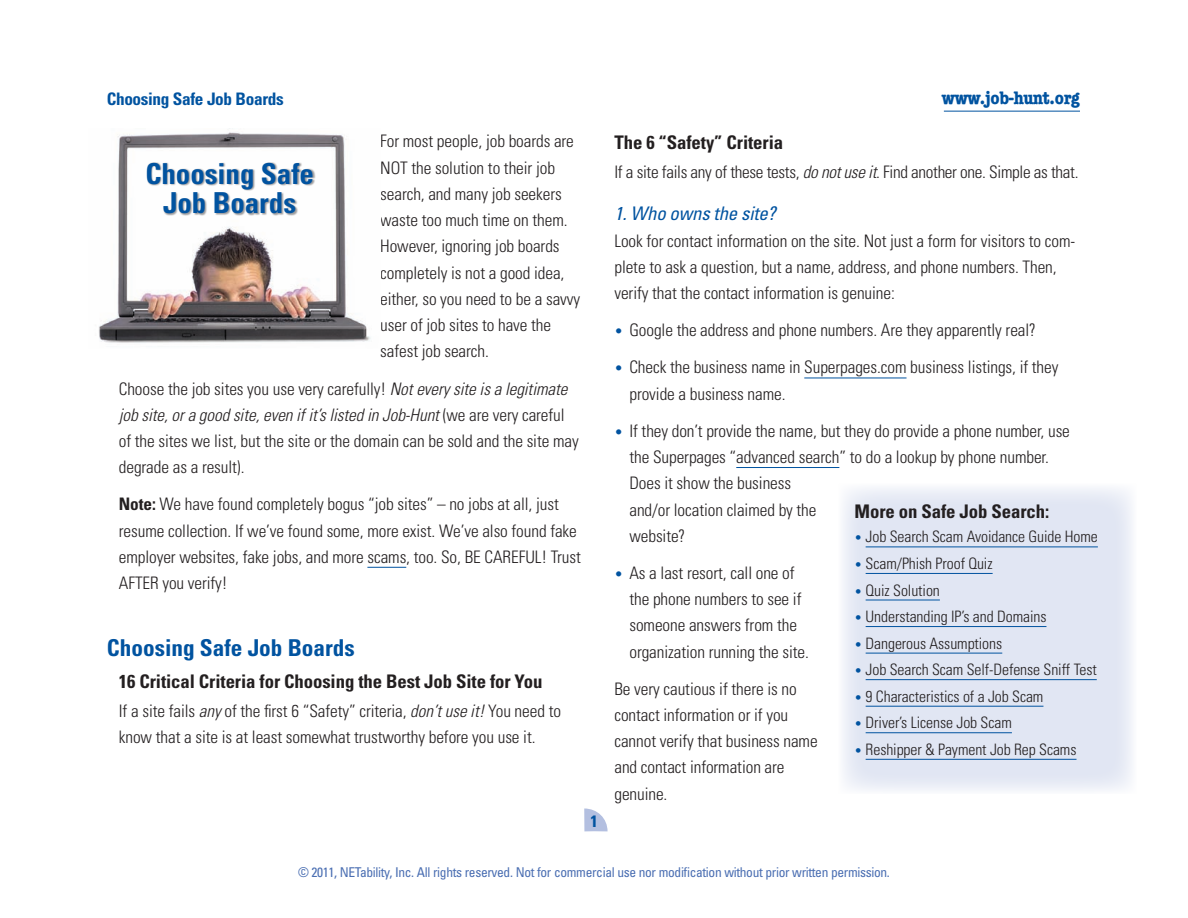
<style>
.page{position:relative;width:1188px;height:918px;background:#fff}
.page>*{position:absolute;margin:0;border:0;box-sizing:border-box;transform-origin:0 0}
.t1{font:700 condensed 28.8px/29.7px "Univers";color:#0153a0;text-align:center}
.t2{font:700 condensed 23.25px "Univers";color:#0153a0}
.t3{font:700 condensed 18.75px "Univers";letter-spacing:-.005em;color:#231f20}
.t4{font:italic condensed 18.75px "Univers";letter-spacing:-.01em;color:#0153a0}
.t5{font:700 condensed 18.75px "American Typewriter";letter-spacing:-.015em;color:#0153a0;scale:1.11 1}
.t6{font:300 condensed 17.25px/26.2px "Univers";letter-spacing:-.005em;color:#231f20}
.t7{font:700 condensed 17.25px "Univers";letter-spacing:-.02em;color:#0153a0}
.t8{font:700 condensed 16.5px "Univers";color:#0153a0}
.t9{font:300 condensed 15.75px "Univers";letter-spacing:-.005em;color:#231f20}
.t10{font:condensed 13.5px "Univers";letter-spacing:-.025em;color:#4a6eb2}
.s1{font-style:italic}
.s2{font-weight:700}
.s3{font-size:14.25px;color:#0153a0}
.s4{font-size:12.75px;color:#0153a0}
</style>
<div class="page">
<svg style="left:584px;top:809px;width:24px;height:22px"></svg>
<hr style="left:944px;top:111px;width:136px;height:1px;background:#0153a0">
<hr style="left:367px;top:567px;width:39px;height:1px;background:#0153a0">
<hr style="left:804px;top:378px;width:103px;height:1px;background:#0153a0">
<hr style="left:736px;top:467px;width:103px;height:1px;background:#0153a0">
<img style="left:99px;top:128px;width:272px;height:215px">
<div style="left:147px;top:162px;width:168px;height:54px;background:#231f20;opacity:.44"></div>
<div style="left:838px;top:484px;width:299px;height:310px;background:#e1e6f3"></div>
<hr style="left:866px;top:547px;width:232px;height:1px;background:#0153a0">
<hr style="left:866px;top:573px;width:127px;height:1px;background:#0153a0">
<hr style="left:866px;top:600px;width:74px;height:1px;background:#0153a0">
<hr style="left:866px;top:626px;width:180px;height:1px;background:#0153a0">
<hr style="left:866px;top:653px;width:136px;height:1px;background:#0153a0">
<hr style="left:866px;top:679px;width:231px;height:1px;background:#0153a0">
<hr style="left:866px;top:706px;width:177px;height:1px;background:#0153a0">
<hr style="left:866px;top:732px;width:146px;height:1px;background:#0153a0">
<hr style="left:866px;top:759px;width:211px;height:1px;background:#0153a0">
<p class="t7" style="left:107px;top:89px;width:178px">Choosing Safe Job Boards</p>
<p class="t5" style="left:942px;top:83px;width:126px">www.job-hunt.org</p>
<p class="t6" style="left:380px;top:128px;width:202px">For most people, job boards are<br>NOT the solution to their job search, and many job seekers waste too much time on them.<br>However, ignoring job boards completely is not a good idea, either, so you need to be a savvy user of job sites to have the safest job search.</p>
<p class="t6" style="left:119px;top:375px;width:461px">Choose the job sites you use very carefully! <span class="s1">Not every site is a legitimate job site, or a good site, even if it’s listed in Job-Hunt</span> (we are very careful of the sites we list, but the site or the domain can be sold and the site may degrade as a result).</p>
<p class="t6" style="left:119px;top:491px;width:464px"><span class="s2">Note:</span> We have found completely bogus “job sites” – no jobs at all, just resume collection. If we’ve found some, more exist. We’ve also found fake employer websites, fake jobs, and more scams, too. So, BE CAREFUL! Trust AFTER you verify!</p>
<h1 class="t1" style="left:145px;top:158px;width:170px">Choosing Safe<br>Job Boards</h1>
<h2 class="t2" style="left:107px;top:633px;width:249px">Choosing Safe Job Boards</h2>
<p class="t3" style="left:119px;top:670px;width:425px">16 Critical Criteria for Choosing the Best Job Site for You</p>
<p class="t6" style="left:119px;top:698px;width:444px">If a site fails <span class="s1">any</span> of the first 6 “Safety” criteria, <span class="s1">don’t use it!</span> You need to know that a site is at least somewhat trustworthy before you use it.</p>
<p class="t8" style="left:590px;top:811px;width:9px">1</p>
<p class="t3" style="left:614px;top:131px;width:170px">The 6 “Safety” Criteria</p>
<p class="t6" style="left:614px;top:158px;width:466px">If a site fails any of these tests, <span class="s1">do not use it</span>. Find another one. Simple as that.</p>
<p class="t4" style="left:614px;top:202px;width:163px">1. Who owns the site?</p>
<p class="t6" style="left:614px;top:228px;width:462px">Look for contact information on the site. Not just a form for visitors to com&shy;plete to ask a question, but a name, address, and phone numbers. Then, verify that the contact information is genuine:</p>
<p class="t6" style="left:614px;top:317px;width:423px"><span class="s3">•</span> Google the address and phone numbers. Are they apparently real?</p>
<p class="t6" style="left:629px;top:354px;width:431px;text-indent:-15px"><span class="s3">•</span> Check the business name in Superpages.com business listings, if they provide a business name.</p>
<p class="t6" style="left:629px;top:418px;width:442px;text-indent:-15px"><span class="s3">•</span> If they don’t provide the name, but they do provide a phone number, use the Superpages “advanced search” to do a lookup by phone number.<br>Does it show the business<br>and/or location claimed by the<br>website?</p>
<p class="t6" style="left:629px;top:560px;width:181px;text-indent:-15px"><span class="s3">•</span> As a last resort, call one of the phone numbers to see if someone answers from the organization running the site.</p>
<p class="t6" style="left:614px;top:675px;width:205px">Be very cautious if there is no contact information or if you cannot verify that business name and contact information are genuine.</p>
<p class="t3" style="left:855px;top:499px;width:196px">More on Safe Job Search:</p>
<p class="t9" style="left:855px;top:527px;width:245px"><span class="s4">•</span> Job Search Scam Avoidance Guide Home</p>
<p class="t9" style="left:855px;top:554px;width:140px"><span class="s4">•</span> Scam/Phish Proof Quiz</p>
<p class="t9" style="left:855px;top:580px;width:87px"><span class="s4">•</span> Quiz Solution</p>
<p class="t9" style="left:855px;top:607px;width:193px"><span class="s4">•</span> Understanding IP’s and Domains</p>
<p class="t9" style="left:855px;top:634px;width:149px"><span class="s4">•</span> Dangerous Assumptions</p>
<p class="t9" style="left:855px;top:660px;width:244px"><span class="s4">•</span> Job Search Scam Self-Defense Sniff Test</p>
<p class="t9" style="left:855px;top:687px;width:190px"><span class="s4">•</span> 9 Characteristics of a Job Scam</p>
<p class="t9" style="left:855px;top:713px;width:159px"><span class="s4">•</span> Driver’s License Job Scam</p>
<p class="t9" style="left:855px;top:740px;width:223px"><span class="s4">•</span> Reshipper &amp; Payment Job Rep Scams</p>
<p class="t10" style="left:298px;top:864px;width:593px">© 2011, NETability, Inc. All rights reserved. Not for commercial use nor modification without prior written permission.</p>
</div>
